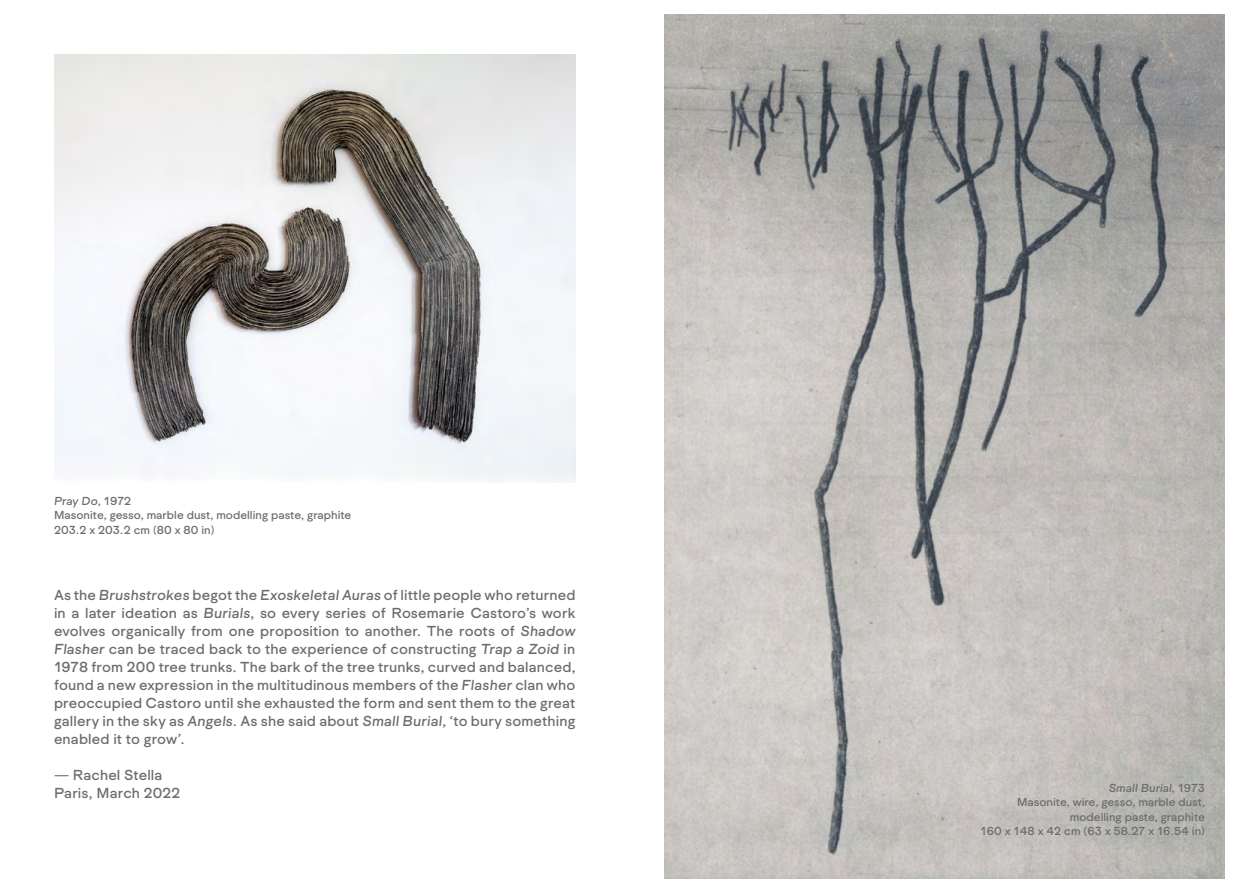
<style>
.page{position:relative;width:1259px;height:893px;background:#fff}
.page>*{position:absolute;margin:0;border:0;box-sizing:border-box;transform-origin:0 0}
.t1{font:15px/18px "Formale Grotesque N3";letter-spacing:.01em;color:#6c6c6d;text-align:justify}
.t2{font:12px/14.4px "Formale Grotesque N3";color:#6c6c6d;text-align:right}
.t3{font:12px "Formale Grotesque N3 It";color:#6c6c6d}
.s1{font-family:"Formale Grotesque N3"}
.s2{font-family:"Formale Grotesque N3 It"}
</style>
<div class="page">
<img style="left:664px;top:14px;width:560px;height:865px">
<img style="left:54px;top:54px;width:521px;height:429px">
<p class="t3" style="left:54px;top:494px;width:78px">Pray Do<span class="s1">, 1972</span></p>
<p class="t2" style="left:54px;top:508px;width:299px;text-align:left">Masonite, gesso, marble dust, modelling paste, graphite<br>203.2 x 203.2 cm (80 x 80 in)</p>
<p class="t1" style="left:54px;top:586px;width:523px">As the <span class="s2">Brushstrokes</span> begot the <span class="s2">Exoskeletal Auras</span> of little people who returned in a later ideation as <span class="s2">Burials</span>, so every series of Rosemarie Castoro’s work evolves organically from one proposition to another. The roots of <span class="s2">Shadow Flasher</span> can be traced back to the experience of constructing <span class="s2">Trap a Zoid</span> in 1978 from 200 tree trunks. The bark of the tree trunks, curved and balanced, found a new expression in the multitudinous members of the <span class="s2">Flasher</span> clan who preoccupied Castoro until she exhausted the form and sent them to the great gallery in the sky as <span class="s2">Angels</span>. As she said about <span class="s2">Small Burial</span>, ‘to bury something enabled it to grow’.</p>
<p class="t1" style="left:54px;top:766px;width:128px">— Rachel Stella<br>Paris, March 2022</p>
<p class="t3" style="left:1108px;top:781px;width:98px">Small Burial<span class="s1">, 1973</span></p>
<p class="t2" style="left:980px;top:795px;width:226px">Masonite, wire, gesso, marble dust, modelling paste, graphite<br>160 x 148 x 42 cm (63 x 58.27 x 16.54 in)</p>
</div>
